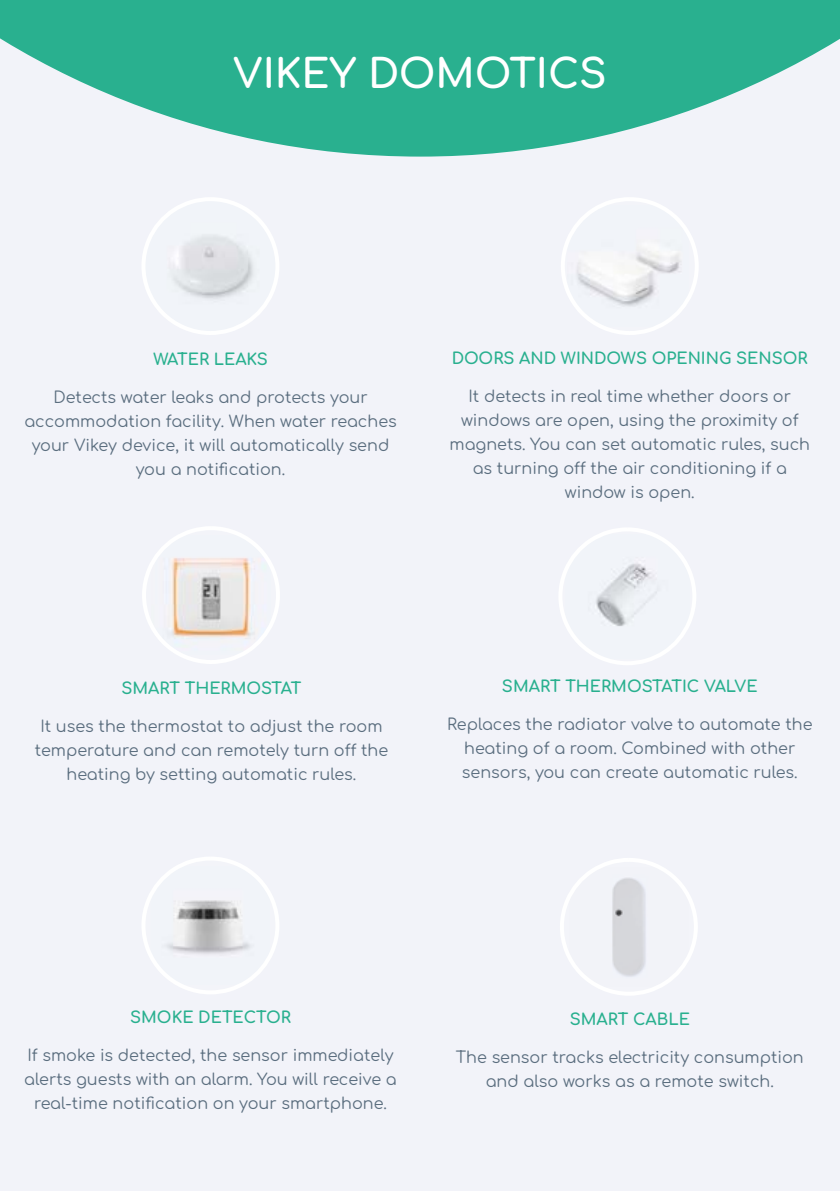
<style>
.page{position:relative;width:840px;height:1191px;background:#fff}
.page>*{position:absolute;margin:0;border:0;box-sizing:border-box;transform-origin:0 0}
.t1{font:48px "Comfortaa";color:#fff}
.t2{font:40px "Comfortaa";color:#fff}
.t3{font:16px/24px "Comfortaa";color:#5b6e7f;text-align:center}
.t4{font:16px "Comfortaa";color:#29b08f}
</style>
<div class="page">
<div style="left:0;top:0;width:839px;height:1191px;background:#f2f3f9"></div>
<svg style="left:142px;top:857px;width:137px;height:137px"></svg>
<svg style="left:561px;top:198px;width:137px;height:137px"></svg>
<svg style="left:0;top:0;width:839px;height:157px;fill:#29b08f"></svg>
<svg style="left:142px;top:198px;width:137px;height:137px"></svg>
<svg style="left:142px;top:527px;width:138px;height:137px"></svg>
<svg style="left:559px;top:528px;width:137px;height:137px"></svg>
<svg style="left:560px;top:858px;width:138px;height:137px"></svg>
<h1 class="t1" style="left:245px;top:34px;width:351px">VIKEY DIGITAL</h1>
<h2 class="t2" style="left:233px;top:37px;width:375px">VIKEY DOMOTICS</h2>
<p class="t4" style="left:153px;top:345px;width:116px">WATER LEAKS</p>
<p class="t4" style="left:451px;top:343px;width:357px">DOORS AND WINDOWS OPENING SENSOR</p>
<p class="t3" style="left:24px;top:383px;width:374px">Detects water leaks and protects your accommodation facility. When water reaches your Vikey device, it will automatically send you a notification.</p>
<p class="t3" style="left:449px;top:382px;width:362px">It detects in real time whether doors or windows are open, using the proximity of magnets. You can set automatic rules, such as turning off the air conditioning if a window is open.</p>
<p class="t4" style="left:121px;top:673px;width:181px">SMART THERMOSTAT</p>
<p class="t4" style="left:501px;top:672px;width:257px">SMART THERMOSTATIC VALVE</p>
<p class="t3" style="left:447px;top:710px;width:367px">Replaces the radiator valve to automate the heating of a room. Combined with other sensors, you can create automatic rules.</p>
<p class="t3" style="left:35px;top:712px;width:355px">It uses the thermostat to adjust the room temperature and can remotely turn off the heating by setting automatic rules.</p>
<p class="t4" style="left:130px;top:1003px;width:162px">SMOKE DETECTOR</p>
<p class="t3" style="left:24px;top:1041px;width:374px">If smoke is detected, the sensor immediately alerts guests with an alarm. You will receive a real-time notification on your smartphone.</p>
<p class="t4" style="left:569px;top:1004px;width:122px">SMART CABLE</p>
<p class="t3" style="left:455px;top:1042px;width:349px">The sensor tracks electricity consumption and also works as a remote switch.</p>
</div>
